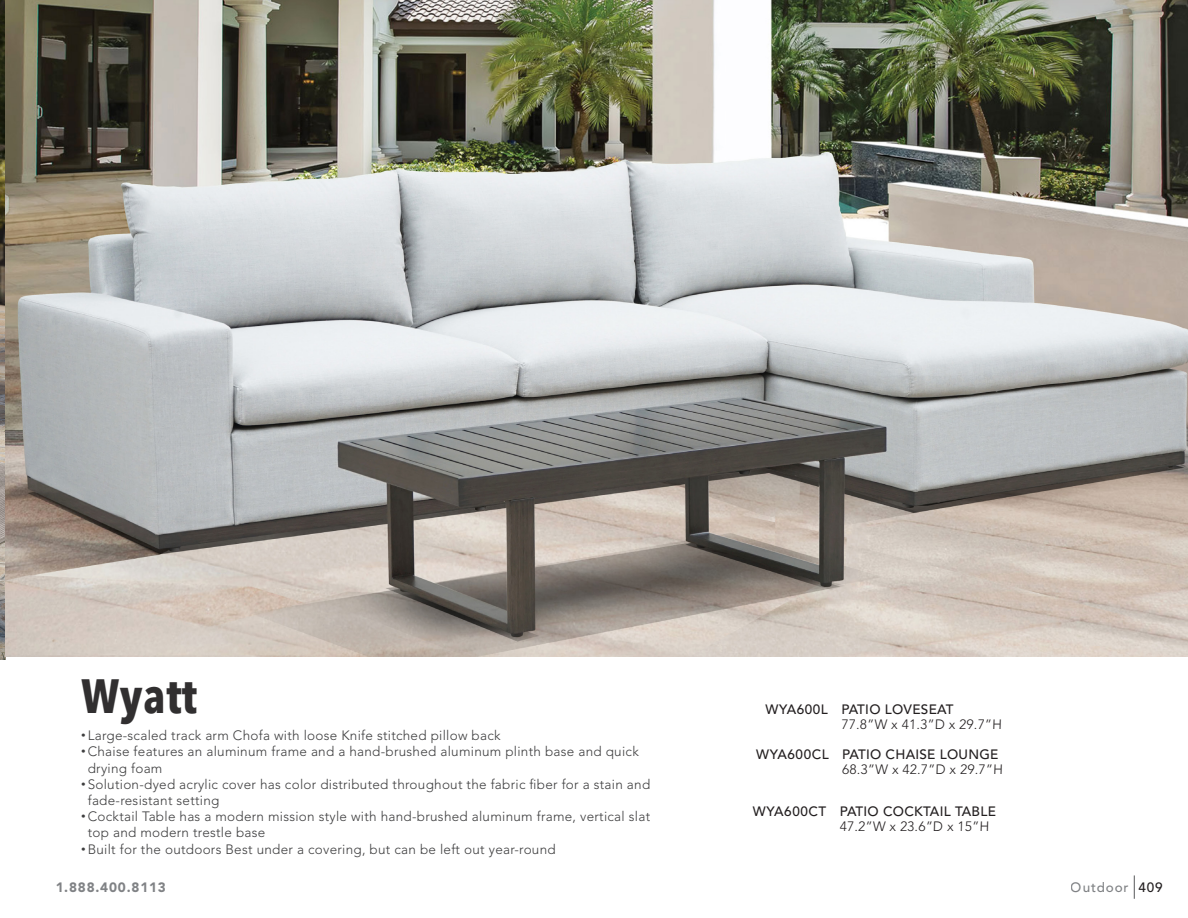
<style>
.page{position:relative;width:1188px;height:918px;background:#fff}
.page>*{position:absolute;margin:0;border:0;box-sizing:border-box;transform-origin:0 0}
.t1{font:700 48px "Avenir Next Condensed";letter-spacing:.01em;color:#312f30}
.t2{font:300 13.5px/16.2px "Avenir LT Std";letter-spacing:.02em;color:#3e3e3f}
.t3{font:500 13.5px "Avenir LT Std";letter-spacing:.02em;color:#231f20}
.t4{font:300 13.5px "Avenir LT Std";color:#231f20}
.t5{font:900 13.5px "Avenir LT Std";letter-spacing:.06em;color:#808285}
.t6{font:500 13.5px "Avenir LT Std";letter-spacing:.06em;color:#808285}
.s1{font-family:"Adobe Caslon Pro";font-weight:400}
</style>
<div class="page">
<svg style="left:1134px;top:875px;width:1px;height:24px"></svg>
<img style="left:0;top:0;width:5px;height:659px">
<img style="left:5px;top:0;width:1183px;height:657px">
<h1 class="t1" style="left:81px;top:665px;width:117px">Wyatt</h1>
<p class="t2" style="left:81px;top:728px;width:421px"><span class="s1">•</span> Large-scaled track arm Chofa with loose Knife stitched pillow back</p>
<p class="t2" style="left:88px;top:744px;width:553px;text-indent:-7px"><span class="s1">•</span> Chaise features an aluminum frame and a hand-brushed aluminum plinth base and quick drying foam</p>
<p class="t2" style="left:88px;top:776px;width:564px;text-indent:-7px"><span class="s1">•</span> Solution-dyed acrylic cover has color distributed throughout the fabric fiber for a stain and fade-resistant setting</p>
<p class="t2" style="left:88px;top:809px;width:564px;text-indent:-7px"><span class="s1">•</span> Cocktail Table has a modern mission style with hand-brushed aluminum frame, vertical slat top and modern trestle base</p>
<p class="t2" style="left:81px;top:841px;width:476px"><span class="s1">•</span> Built for the outdoors Best under a covering, but can be left out year-round</p>
<p class="t3" style="left:765px;top:701px;width:190px">WYA600L PATIO LOVESEAT</p>
<p class="t4" style="left:842px;top:716px;width:163px">77.8”W x 41.3”D x 29.7”H</p>
<p class="t3" style="left:756px;top:746px;width:244px">WYA600CL PATIO CHAISE LOUNGE</p>
<p class="t4" style="left:842px;top:761px;width:163px">68.3”W x 42.7”D x 29.7”H</p>
<p class="t3" style="left:753px;top:804px;width:244px">WYA600CT PATIO COCKTAIL TABLE</p>
<p class="t4" style="left:840px;top:819px;width:151px">47.2”W x 23.6”D x 15”H</p>
<p class="t6" style="left:1071px;top:880px;width:59px">Outdoor</p>
<p class="t5" style="left:56px;top:879px;width:112px">1.888.400.8113</p>
<p class="t3" style="left:1139px;top:880px;width:26px">409</p>
</div>
